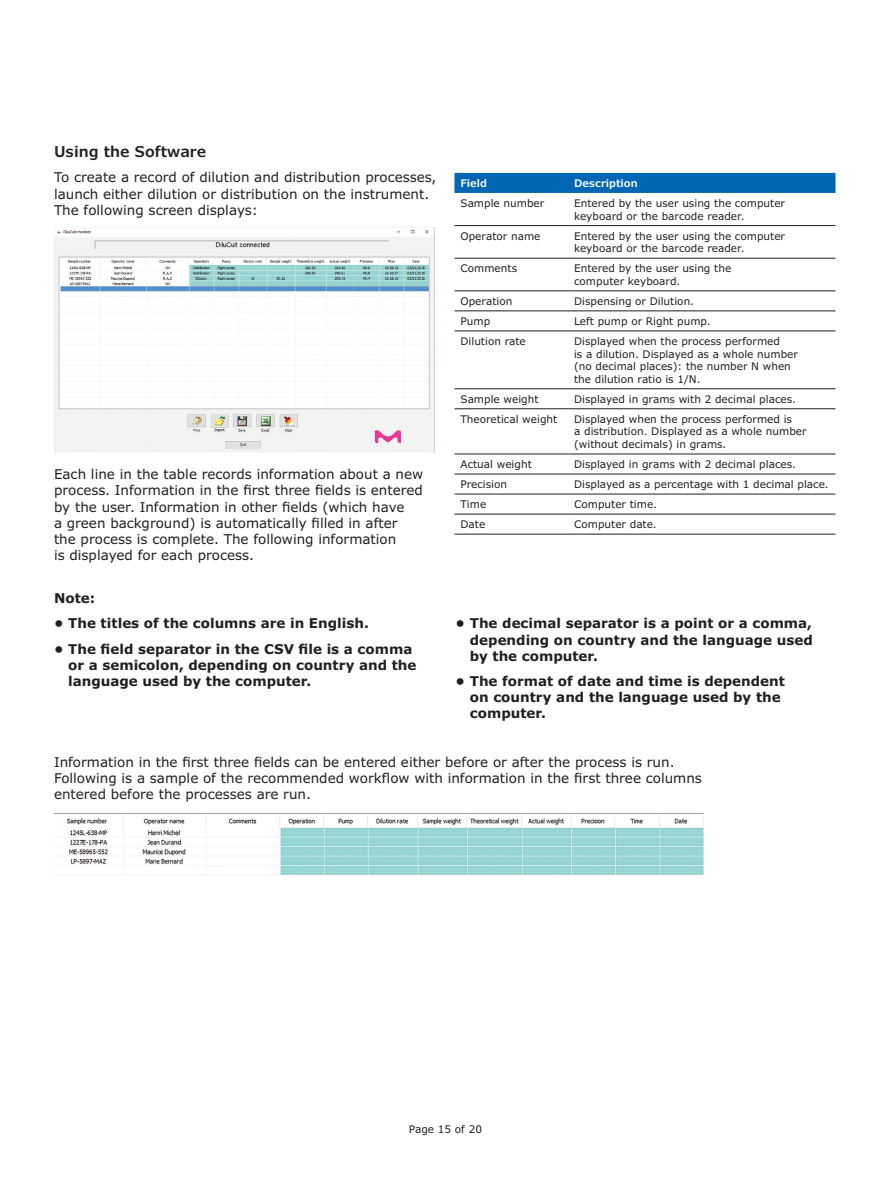
<style>
.page{position:relative;width:891px;height:1188px;background:#fff}
.page>*{position:absolute;margin:0;border:0;box-sizing:border-box;transform-origin:0 0}
.t1{font:600 15px "Verdana Pro";color:#231f20}
.t2{font:13.5px/16.2px "Verdana Pro";color:#231f20}
.t3{font:700 13.5px/16.2px "Verdana Pro";color:#231f20}
.t4{font:10.5px/12.6px "Verdana Pro";color:#231f20}
.t5{font:600 10.5px "Verdana Pro";color:#fff}
</style>
<div class="page">
<img style="left:54px;top:227px;width:381px;height:226px">
<div style="left:454px;top:173px;width:382px;height:20px;background:#0166b3"></div>
<hr style="left:454px;top:225px;width:114px;height:1px;background:#231f20">
<hr style="left:568px;top:225px;width:268px;height:1px;background:#231f20">
<hr style="left:454px;top:258px;width:114px;height:1px;background:#231f20">
<hr style="left:568px;top:258px;width:268px;height:1px;background:#231f20">
<hr style="left:454px;top:290px;width:114px;height:1px;background:#231f20">
<hr style="left:568px;top:290px;width:268px;height:1px;background:#231f20">
<hr style="left:454px;top:310px;width:114px;height:1px;background:#231f20">
<hr style="left:568px;top:310px;width:268px;height:1px;background:#231f20">
<hr style="left:454px;top:331px;width:114px;height:1px;background:#231f20">
<hr style="left:568px;top:331px;width:268px;height:1px;background:#231f20">
<hr style="left:454px;top:388px;width:114px;height:1px;background:#231f20">
<hr style="left:568px;top:388px;width:268px;height:1px;background:#231f20">
<hr style="left:454px;top:408px;width:114px;height:1px;background:#231f20">
<hr style="left:568px;top:408px;width:268px;height:1px;background:#231f20">
<hr style="left:454px;top:454px;width:114px;height:1px;background:#231f20">
<hr style="left:568px;top:454px;width:268px;height:1px;background:#231f20">
<hr style="left:454px;top:474px;width:114px;height:1px;background:#231f20">
<hr style="left:568px;top:474px;width:268px;height:1px;background:#231f20">
<hr style="left:454px;top:494px;width:114px;height:1px;background:#231f20">
<hr style="left:568px;top:494px;width:268px;height:1px;background:#231f20">
<hr style="left:454px;top:514px;width:114px;height:1px;background:#231f20">
<hr style="left:568px;top:514px;width:268px;height:1px;background:#231f20">
<hr style="left:454px;top:534px;width:114px;height:1px;background:#231f20">
<hr style="left:568px;top:534px;width:268px;height:1px;background:#231f20">
<img style="left:54px;top:813px;width:649px;height:63px">
<h1 class="t1" style="left:54px;top:142px;width:154px">Using the Software</h1>
<p class="t2" style="left:54px;top:170px;width:384px">To create a record of dilution and distribution processes, launch either dilution or distribution on the instrument.<br>The following screen displays:</p>
<p class="t2" style="left:54px;top:466px;width:371px">Each line in the table records information about a new process. Information in the first three fields is entered by the user. Information in other fields (which have<br>a green background) is automatically filled in after<br>the process is complete. The following information<br>is displayed for each process.</p>
<p class="t5" style="left:460px;top:176px;width:28px">Field</p>
<p class="t5" style="left:574px;top:176px;width:65px">Description</p>
<p class="t4" style="left:460px;top:197px;width:85px">Sample number</p>
<p class="t4" style="left:574px;top:197px;width:212px">Entered by the user using the computer keyboard or the barcode reader.</p>
<p class="t4" style="left:460px;top:230px;width:81px">Operator name</p>
<p class="t4" style="left:574px;top:230px;width:212px">Entered by the user using the computer keyboard or the barcode reader.</p>
<p class="t4" style="left:460px;top:262px;width:58px">Comments</p>
<p class="t4" style="left:574px;top:262px;width:159px">Entered by the user using the computer keyboard.</p>
<p class="t4" style="left:460px;top:295px;width:53px">Operation</p>
<p class="t4" style="left:574px;top:295px;width:122px">Dispensing or Dilution.</p>
<p class="t4" style="left:460px;top:315px;width:31px">Pump</p>
<p class="t4" style="left:574px;top:315px;width:138px">Left pump or Right pump.</p>
<p class="t4" style="left:460px;top:335px;width:67px">Dilution rate</p>
<p class="t4" style="left:574px;top:335px;width:225px">Displayed when the process performed<br>is a dilution. Displayed as a whole number (no decimal places): the number N when the dilution ratio is 1/N.</p>
<p class="t4" style="left:460px;top:393px;width:80px">Sample weight</p>
<p class="t4" style="left:574px;top:393px;width:223px">Displayed in grams with 2 decimal places.</p>
<p class="t4" style="left:460px;top:413px;width:98px">Theoretical weight</p>
<p class="t4" style="left:574px;top:413px;width:234px">Displayed when the process performed is<br>a distribution. Displayed as a whole number (without decimals) in grams.</p>
<p class="t4" style="left:460px;top:458px;width:73px">Actual weight</p>
<p class="t4" style="left:574px;top:458px;width:223px">Displayed in grams with 2 decimal places.</p>
<p class="t4" style="left:460px;top:478px;width:48px">Precision</p>
<p class="t4" style="left:574px;top:478px;width:256px">Displayed as a percentage with 1 decimal place.</p>
<p class="t4" style="left:460px;top:498px;width:27px">Time</p>
<p class="t4" style="left:574px;top:498px;width:84px">Computer time.</p>
<p class="t4" style="left:460px;top:518px;width:26px">Date</p>
<p class="t4" style="left:574px;top:518px;width:84px">Computer date.</p>
<p class="t3" style="left:54px;top:590px;width:43px">Note:</p>
<p class="t3" style="left:54px;top:616px;width:316px">• The titles of the columns are in English.</p>
<p class="t3" style="left:68px;top:641px;width:350px;text-indent:-14px">• The field separator in the CSV file is a comma or a semicolon, depending on country and the language used by the computer.</p>
<p class="t3" style="left:470px;top:616px;width:344px;text-align:justify;text-indent:-14px">• The decimal separator is a point or a comma, depending on country and the language used by the computer.</p>
<p class="t3" style="left:470px;top:673px;width:317px;text-indent:-14px">• The format of date and time is dependent on country and the language used by the computer.</p>
<p class="t2" style="left:54px;top:754px;width:650px">Information in the first three fields can be entered either before or after the process is run.<br>Following is a sample of the recommended workflow with information in the first three columns entered before the processes are run.</p>
<p class="t4" style="left:409px;top:1123px;width:75px">Page 15 of 20</p>
</div>
